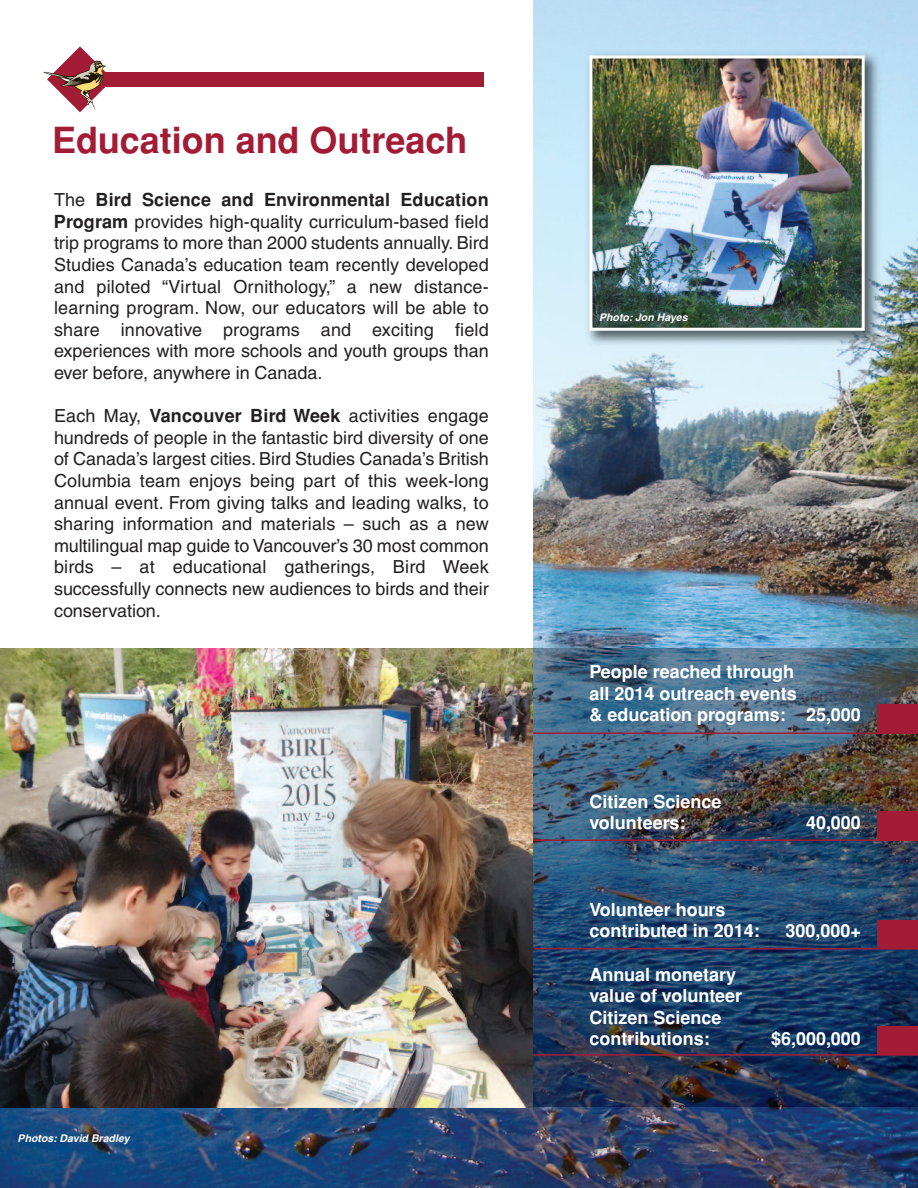
<style>
.page{position:relative;width:918px;height:1188px;background:#fff}
.page>*{position:absolute;margin:0;border:0;box-sizing:border-box;transform-origin:0 0}
.t1{font:700 36px "Helvetica";color:#a31c35}
.t2{font:18px/21.6px "Helvetica";color:#231f20;text-align:justify}
.t3{font:700 18px/21.6px "Helvetica";color:#fff}
.t4{font:italic 700 10.5px "Helvetica";letter-spacing:.005em;color:#fff}
.s1{font-weight:700}
</style>
<div class="page">
<img style="left:0;top:1107px;width:533px;height:81px">
<img style="left:0;top:648px;width:533px;height:459px">
<img style="left:533px;top:0;width:385px;height:1188px">
<img style="left:583px;top:49px;width:301px;height:301px">
<img style="left:593px;top:60px;width:268px;height:267px">
<div style="left:589px;top:56px;width:276px;height:275px;border:3px solid #fff"></div>
<img style="left:533px;top:648px;width:385px;height:459px">
<hr style="left:533px;top:732px;width:385px;height:2px;background:#a31c35">
<div style="left:878px;top:704px;width:40px;height:29px;background:#a31c35"></div>
<hr style="left:533px;top:840px;width:385px;height:1px;background:#a31c35">
<div style="left:878px;top:811px;width:40px;height:29px;background:#a31c35"></div>
<hr style="left:534px;top:948px;width:384px;height:2px;background:#a31c35">
<div style="left:878px;top:920px;width:40px;height:28px;background:#a31c35"></div>
<hr style="left:533px;top:1054px;width:385px;height:2px;background:#a31c35">
<div style="left:878px;top:1026px;width:40px;height:28px;background:#a31c35"></div>
<div style="left:78px;top:73px;width:406px;height:14px;background:#a31c35"></div>
<svg style="left:43px;top:46px;width:70px;height:66px"></svg>
<h1 class="t1" style="left:52px;top:120px;width:417px">Education and Outreach</h1>
<p class="t2" style="left:54px;top:191px;width:436px">The <span class="s1">Bird Science and Environmental Education Program</span> provides high-quality curriculum-based field trip programs to more than 2000 students annually. Bird Studies Canada’s education team recently developed and piloted “Virtual Ornithology,” a new distance&shy;learning program. Now, our educators will be able to share innovative programs and exciting field experiences with more schools and youth groups than ever before, anywhere in Canada.</p>
<p class="t2" style="left:54px;top:407px;width:436px">Each May, <span class="s1">Vancouver Bird Week</span> activities engage hundreds of people in the fantastic bird diversity of one of Canada’s largest cities. Bird Studies Canada’s British Columbia team enjoys being part of this week-long annual event. From giving talks and leading walks, to sharing information and materials – such as a new multilingual map guide to Vancouver’s 30 most common birds – at educational gatherings, Bird Week successfully connects new audiences to birds and their conservation.</p>
<p class="t4" style="left:18px;top:1134px;width:113px">Photos: David Bradley</p>
<p class="t4" style="left:599px;top:313px;width:90px">Photo: Jon Hayes</p>
<p class="t3" style="left:589px;top:661px;width:273px">People reached through<br>all 2014 outreach events<br>&amp; education programs: 25,000</p>
<p class="t3" style="left:589px;top:791px;width:134px">Citizen Science volunteers:</p>
<p class="t3" style="left:806px;top:812px;width:56px">40,000</p>
<p class="t3" style="left:589px;top:899px;width:172px">Volunteer hours contributed in 2014:</p>
<p class="t3" style="left:589px;top:964px;width:154px">Annual monetary value of volunteer<br>Citizen Science contributions:</p>
<p class="t3" style="left:786px;top:920px;width:77px">300,000+</p>
<p class="t3" style="left:771px;top:1028px;width:91px">$6,000,000</p>
</div>
